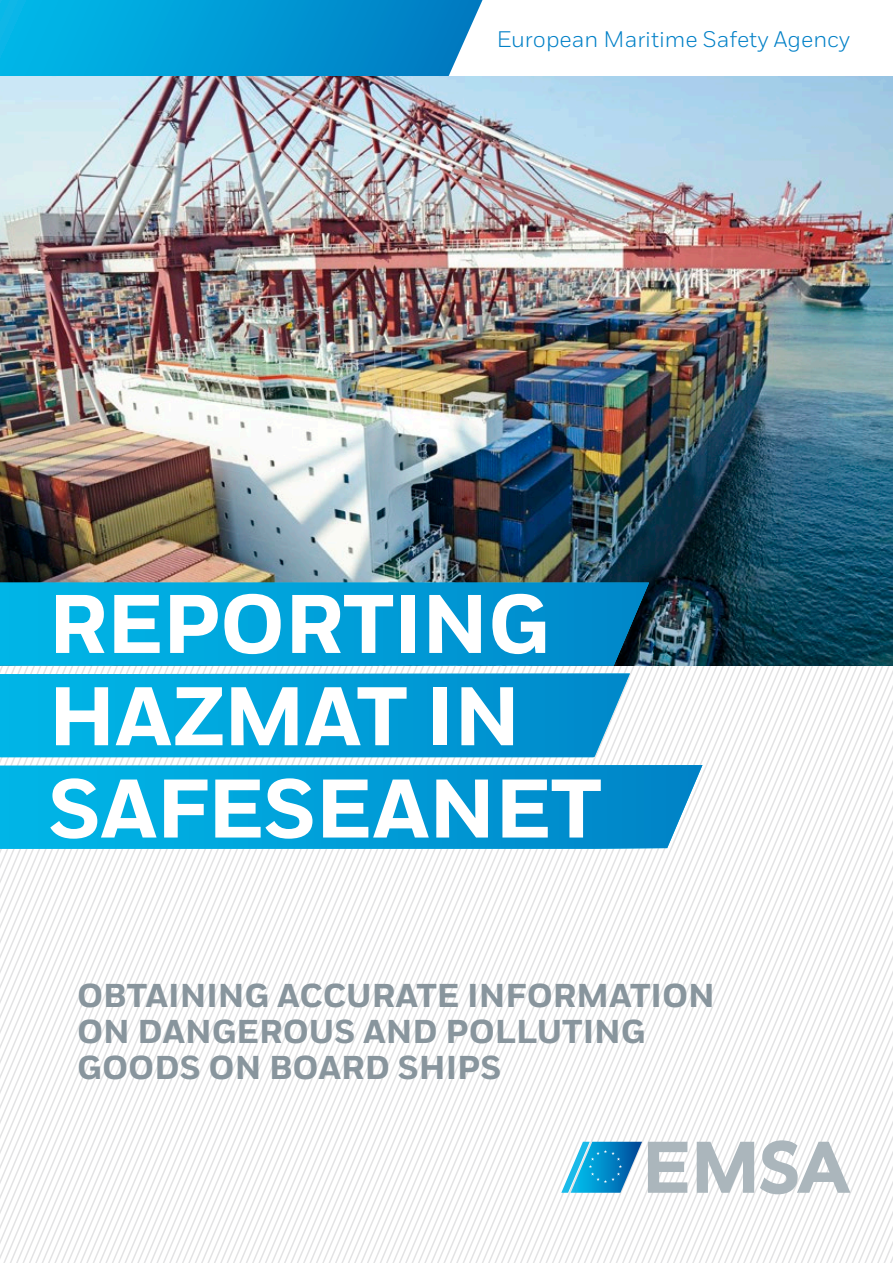
<style>
.page{position:relative;width:893px;height:1263px;background:#fff}
.page>*{position:absolute;margin:0;border:0;box-sizing:border-box;transform-origin:0 0}
.t1{font:700 82.8px/92.2px "Fort";letter-spacing:-.01em;color:#fff}
.t2{font:700 33px/36px "Fort";color:#88959d}
.t3{font:300 22.5px "Fort";color:#0080c7}
</style>
<div class="page">
<svg style="left:0;top:0;width:482px;height:77px;background:#0b9ed6"></svg>
<svg style="left:687px;top:849px;width:7px;height:414px"></svg>
<svg style="left:706px;top:849px;width:7px;height:414px"></svg>
<svg style="left:725px;top:849px;width:7px;height:414px"></svg>
<svg style="left:732px;top:849px;width:6px;height:414px"></svg>
<svg style="left:738px;top:849px;width:7px;height:414px"></svg>
<svg style="left:745px;top:849px;width:6px;height:414px"></svg>
<svg style="left:751px;top:849px;width:6px;height:414px"></svg>
<img style="left:0;top:77px;width:893px;height:526px">
<svg style="left:702px;top:583px;width:78px;height:266px"></svg>
<svg style="left:0;top:583px;width:702px;height:266px;background:#1ba5d7"></svg>
<svg style="left:561px;top:1142px;width:81px;height:51px"></svg>
<svg style="left:697px;top:1142px;width:57px;height:51px"></svg>
<svg style="left:648px;top:1142px;width:39px;height:51px"></svg>
<svg style="left:760px;top:603px;width:133px;height:660px"></svg>
<p class="t3" style="left:497px;top:26px;width:355px">European Maritime Safety Agency</p>
<h1 class="t1" style="left:48px;top:581px;width:555px">REPORTING<br>HAZMAT IN<br>SAFESEANET</h1>
<p class="t2" style="left:77px;top:979px;width:639px">OBTAINING ACCURATE INFORMATION<br>ON DANGEROUS AND POLLUTING<br>GOODS ON BOARD SHIPS</p>
</div>
